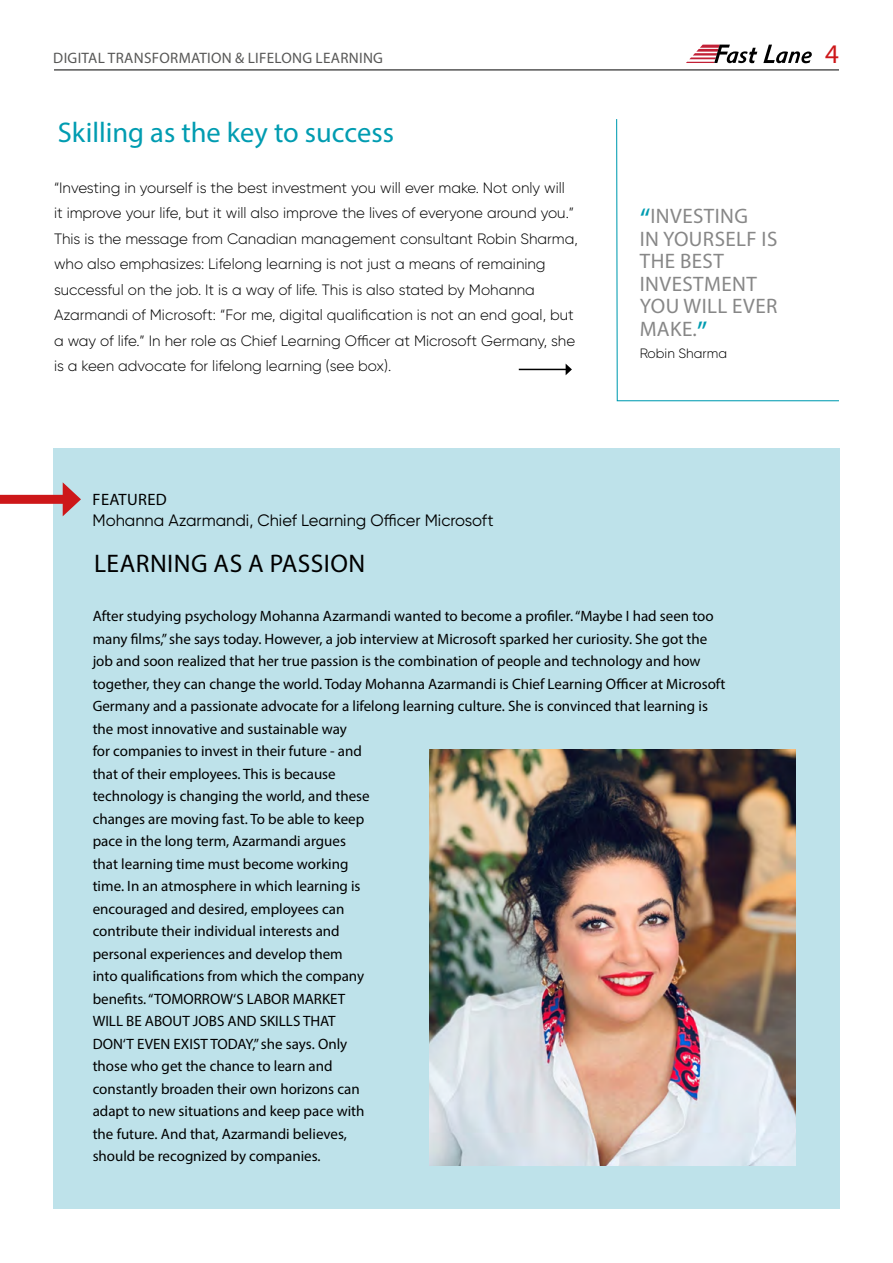
<style>
.page{position:relative;width:893px;height:1263px;background:#fff}
.page>*{position:absolute;margin:0;border:0;box-sizing:border-box;transform-origin:0 0}
.t1{font:28.5px "Myriad Pro";color:#009cb1}
.t2{font:27px "Myriad Pro";color:#cd1719}
.t3{font:25.5px "Myriad Pro";letter-spacing:.02em;color:#000}
.t4{font:21px/22.5px "Myriad Pro";letter-spacing:.02em;color:#878787}
.t5{font:16.5px "Gilroy";color:#000}
.t6{font:16.5px "Myriad Pro";letter-spacing:.02em;color:#000}
.t7{font:15.15px "Myriad Pro";letter-spacing:.02em;color:#575756}
.t8{font:15px/22.5px "Myriad Pro";color:#000}
.t9{font:300 15px/25.5px "Gilroy";color:#000}
.t10{font:300 13.5px "Gilroy";color:#000}
.s1{font-size:30px;color:#009cb1}
</style>
<div class="page">
<svg style="left:763px;top:45px;width:49px;height:18px"></svg>
<svg style="left:686px;top:45px;width:71px;height:18px"></svg>
<hr style="left:54px;top:70px;width:785px;height:1px;background:#000">
<div style="left:53px;top:449px;width:787px;height:760px;background:#bee2ea"></div>
<hr style="left:519px;top:369px;width:47px;height:1px;background:#000">
<svg style="left:566px;top:364px;width:6px;height:11px"></svg>
<svg style="left:616px;top:119px;width:223px;height:283px"></svg>
<img style="left:429px;top:750px;width:366px;height:416px">
<div style="left:0;top:495px;width:70px;height:9px;background:#cd1719"></div>
<svg style="left:63px;top:482px;width:18px;height:34px"></svg>
<p class="t7" style="left:53px;top:48px;width:331px">DIGITAL TRANSFORMATION &amp; LIFELONG LEARNING</p>
<h2 class="t2" style="left:825px;top:37px;width:15px">4</h2>
<h1 class="t1" style="left:58px;top:115px;width:338px">Skilling as the key to success</h1>
<p class="t9" style="left:54px;top:175px;width:525px">“Investing in yourself is the best investment you will ever make. Not only will<br>it improve your life, but it will also improve the lives of everyone around you.” This is the message from Canadian management consultant Robin Sharma, who also emphasizes: Lifelong learning is not just a means of remaining successful on the job. It is a way of life. This is also stated by Mohanna Azarmandi of Microsoft: “For me, digital qualification is not an end goal, but a way of life.” In her role as Chief Learning Officer at Microsoft Germany, she is a keen advocate for lifelong learning (see box).</p>
<p class="t6" style="left:93px;top:489px;width:76px">FEATURED</p>
<p class="t5" style="left:92px;top:510px;width:403px">Mohanna Azarmandi, Chief Learning Officer Microsoft</p>
<h3 class="t3" style="left:94px;top:548px;width:273px">LEARNING AS A PASSION</h3>
<h3 class="t4" style="left:640px;top:205px;width:139px"><span class="s1">“</span>INVESTING<br>IN YOURSELF IS<br>THE BEST<br>INVESTMENT<br>YOU WILL EVER<br>MAKE.<span class="s1">”</span></h3>
<p class="t10" style="left:640px;top:345px;width:89px">Robin Sharma</p>
<p class="t8" style="left:93px;top:604px;width:634px">After studying psychology Mohanna Azarmandi wanted to become a profiler. “Maybe I had seen too many films,” she says today. However, a job interview at Microsoft sparked her curiosity. She got the job and soon realized that her true passion is the combination of people and technology and how together, they can change the world. Today Mohanna Azarmandi is Chief Learning Officer at Microsoft Germany and a passionate advocate for a lifelong learning culture. She is convinced that learning is the most innovative and sustainable way<br>for companies to invest in their future - and<br>that of their employees. This is because<br>technology is changing the world, and these<br>changes are moving fast. To be able to keep<br>pace in the long term, Azarmandi argues<br>that learning time must become working<br>time. In an atmosphere in which learning is<br>encouraged and desired, employees can<br>contribute their individual interests and<br>personal experiences and develop them<br>into qualifications from which the company<br>benefits. “TOMORROW‘S LABOR MARKET<br>WILL BE ABOUT JOBS AND SKILLS THAT<br>DON‘T EVEN EXIST TODAY,” she says. Only<br>those who get the chance to learn and<br>constantly broaden their own horizons can<br>adapt to new situations and keep pace with<br>the future. And that, Azarmandi believes,<br>should be recognized by companies.</p>
</div>
